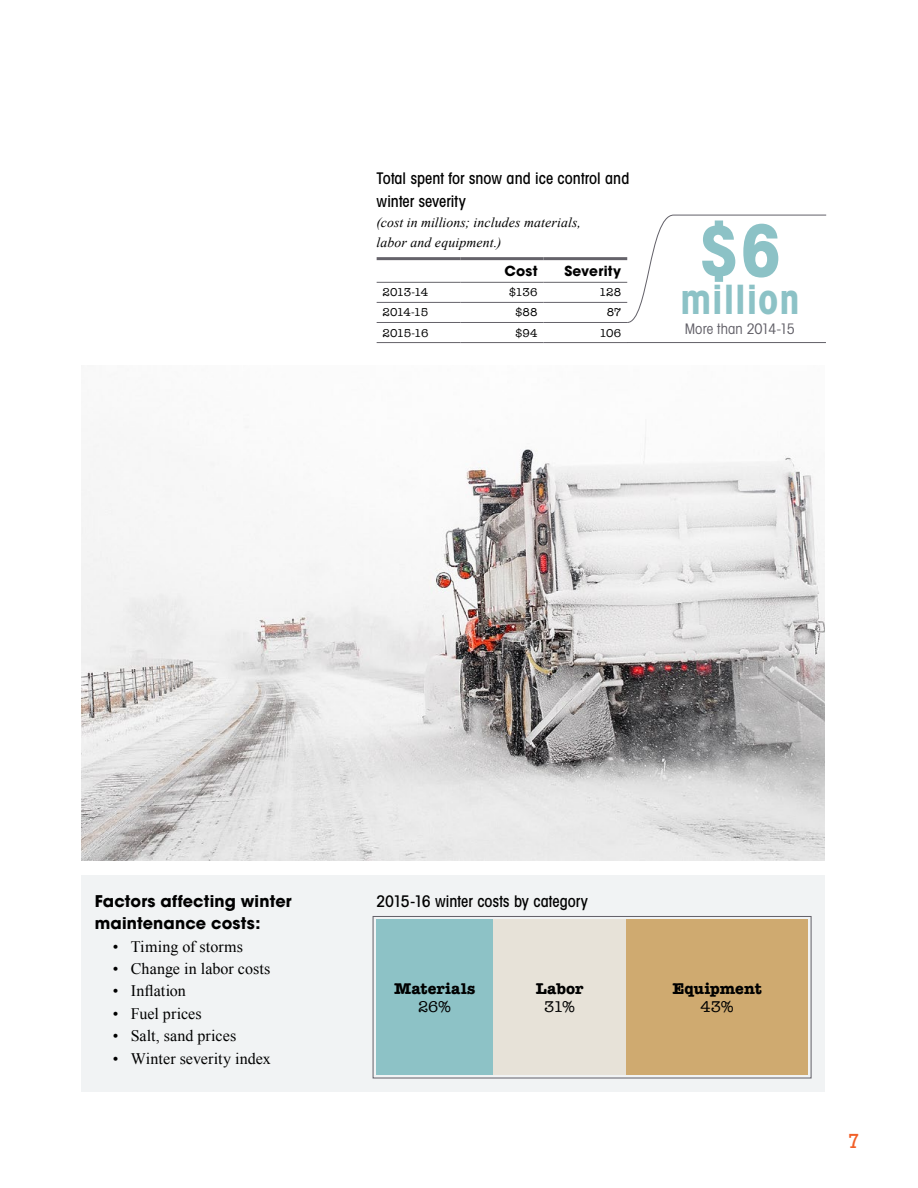
<style>
.page{position:relative;width:918px;height:1188px;background:#fff}
.page>*{position:absolute;margin:0;border:0;box-sizing:border-box;transform-origin:0 0}
.Paragraph{font:700 condensed 72px "Avant Garde";color:#8cc2c6}
.Paragraph-2{font:700 condensed 40.5px "Avant Garde";letter-spacing:.01em;color:#8cc2c6}
.t1{font:21px "Rockwell";color:#f15f27}
.t2{font:16.05px "Times New Roman";color:#000}
.Data_Heading{font:500 condensed 16.05px/22.5px "Avant Garde";letter-spacing:.005em;color:#000}
.Heading_2{font:700 16.05px/22.5px "Avant Garde";letter-spacing:.01em;color:#000}
.Paragraph-3{font:700 16.05px "American Typewriter";letter-spacing:.005em;color:#000}
.Paragraph-4{font:16.05px "American Typewriter";color:#000}
.Paragraph-5{font:condensed 14.55px "Avant Garde";color:#626068}
.Data_caption{font:italic 13.8px/19.4px "Times New Roman";letter-spacing:.01em;color:#000}
.Table_Header{font:700 13.8px "Avant Garde";letter-spacing:.015em;color:#000}
.Table_Body{font:11.7px "American Typewriter";letter-spacing:-.04em;color:#000}
</style>
<div class="page">
<div style="left:81px;top:875px;width:744px;height:217px;background:#f1f3f4"></div>
<div style="left:376px;top:920px;width:117px;height:155px;background:#8dc2c6"></div>
<div style="left:493px;top:920px;width:134px;height:155px;background:#e7e2d8"></div>
<div style="left:627px;top:920px;width:181px;height:155px;background:#cfaa70"></div>
<hr style="left:377px;top:257px;width:83px;height:3px;background:#65636a">
<hr style="left:460px;top:257px;width:84px;height:3px;background:#65636a">
<hr style="left:544px;top:257px;width:83px;height:3px;background:#65636a">
<hr style="left:377px;top:282px;width:83px;height:1px;background:#65636a">
<hr style="left:460px;top:282px;width:84px;height:1px;background:#65636a">
<hr style="left:544px;top:282px;width:83px;height:1px;background:#65636a">
<hr style="left:377px;top:302px;width:83px;height:1px;background:#65636a">
<hr style="left:460px;top:302px;width:84px;height:1px;background:#65636a">
<hr style="left:544px;top:302px;width:83px;height:1px;background:#65636a">
<hr style="left:377px;top:322px;width:83px;height:1px;background:#65636a">
<hr style="left:460px;top:322px;width:84px;height:1px;background:#65636a">
<hr style="left:544px;top:322px;width:83px;height:1px;background:#65636a">
<hr style="left:377px;top:342px;width:83px;height:1px;background:#65636a">
<hr style="left:460px;top:342px;width:84px;height:1px;background:#65636a">
<hr style="left:544px;top:342px;width:83px;height:1px;background:#65636a">
<hr style="left:627px;top:342px;width:199px;height:1px;background:#626068">
<svg style="left:626px;top:214px;width:201px;height:109px"></svg>
<div style="left:373px;top:916px;width:438px;height:162px;border:1px solid #626068"></div>
<img style="left:81px;top:427px;width:744px;height:433px">
<p class="Data_Heading" style="left:377px;top:167px;width:254px">Total spent for snow and ice control and winter severity</p>
<p class="Data_caption" style="left:377px;top:213px;width:206px">(cost in millions; includes materials, labor and equipment.)</p>
<p class="Table_Header" style="left:505px;top:262px;width:35px">Cost</p>
<p class="Table_Header" style="left:564px;top:262px;width:58px">Severity</p>
<p class="Table_Body" style="left:383px;top:284px;width:47px">2013-14</p>
<p class="Table_Body" style="left:509px;top:284px;width:30px">$136</p>
<p class="Table_Body" style="left:599px;top:284px;width:24px">128</p>
<p class="Table_Body" style="left:383px;top:304px;width:47px">2014-15</p>
<p class="Table_Body" style="left:515px;top:304px;width:24px">$88</p>
<p class="Table_Body" style="left:607px;top:304px;width:16px">87</p>
<p class="Table_Body" style="left:383px;top:324px;width:47px">2015-16</p>
<p class="Table_Body" style="left:515px;top:324px;width:24px">$94</p>
<p class="Table_Body" style="left:599px;top:324px;width:23px">106</p>
<p class="Paragraph" style="left:699px;top:205px;width:84px">$6</p>
<p class="Paragraph-2" style="left:680px;top:274px;width:121px">million</p>
<p class="Paragraph-5" style="left:685px;top:319px;width:112px">More than 2014-15</p>
<p class="Heading_2" style="left:95px;top:889px;width:198px">Factors affecting winter maintenance costs:</p>
<p class="t2" style="left:113px;top:935px;width:132px">• Timing of storms</p>
<p class="t2" style="left:113px;top:958px;width:159px">• Change in labor costs</p>
<p class="t2" style="left:113px;top:980px;width:75px">• Inflation</p>
<p class="t2" style="left:113px;top:1003px;width:90px">• Fuel prices</p>
<p class="t2" style="left:113px;top:1025px;width:125px">• Salt, sand prices</p>
<p class="t2" style="left:113px;top:1048px;width:160px">• Winter severity index</p>
<p class="Data_Heading" style="left:377px;top:889px;width:213px">2015-16 winter costs by category</p>
<p class="Paragraph-3" style="left:394px;top:974px;width:83px">Materials</p>
<p class="Paragraph-4" style="left:418px;top:994px;width:34px">26%</p>
<p class="Paragraph-3" style="left:536px;top:974px;width:49px">Labor</p>
<p class="Paragraph-4" style="left:544px;top:994px;width:32px">31%</p>
<p class="Paragraph-3" style="left:672px;top:974px;width:91px">Equipment</p>
<p class="Paragraph-4" style="left:701px;top:994px;width:35px">43%</p>
<h3 class="t1" style="left:848px;top:1128px;width:13px">7</h3>
</div>
